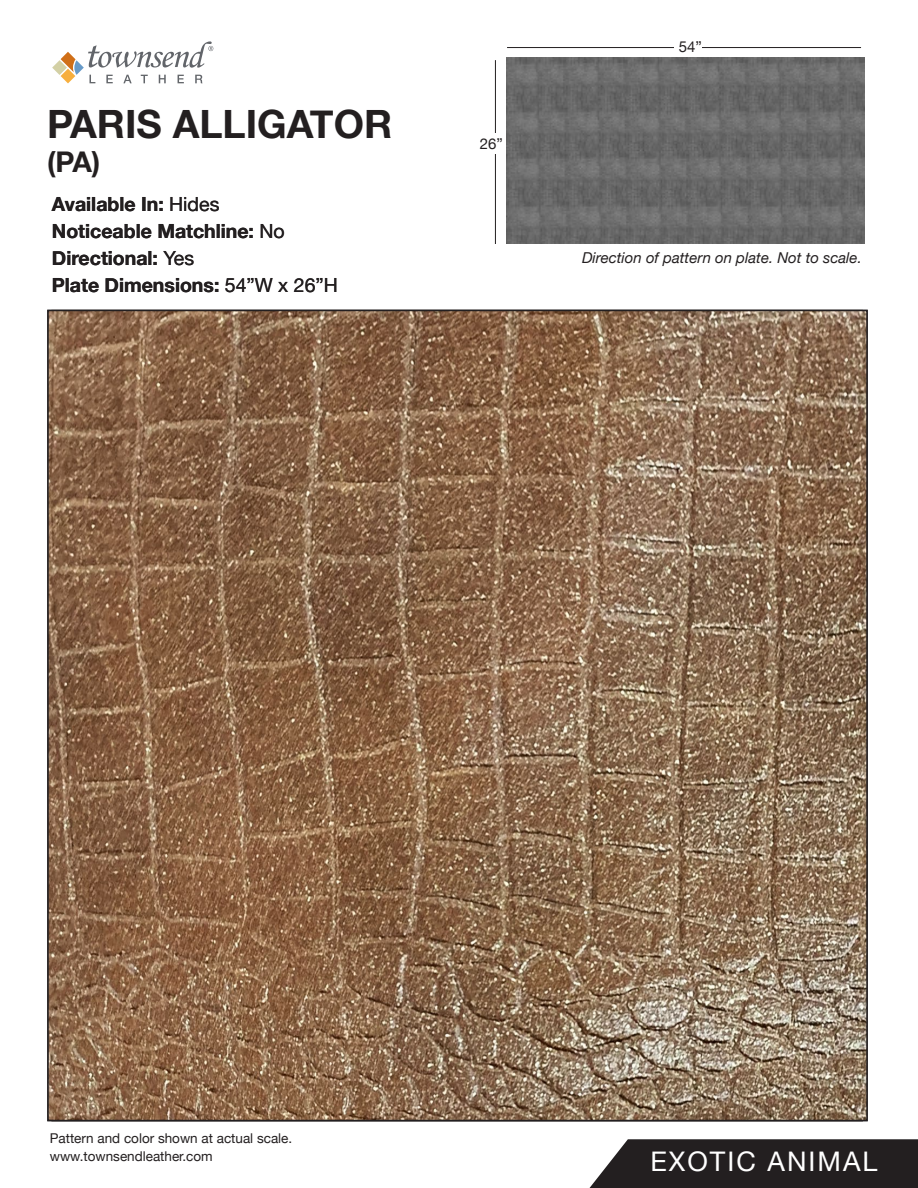
<style>
.page{position:relative;width:918px;height:1188px;background:#fff}
.page>*{position:absolute;margin:0;border:0;box-sizing:border-box;transform-origin:0 0}
.t1{font:700 39px "Helvetica Neue";color:#231f20}
.t2{font:700 28.5px "Helvetica Neue";color:#231f20}
.t3{font:27px "Helvetica Neue";letter-spacing:.075em;color:#fff}
.t4{font:700 19.5px/27px "Helvetica Neue";color:#231f20}
.t5{font:19.5px "Helvetica Neue";color:#231f20}
.t6{font:italic 15px "Helvetica Neue";color:#231f20}
.t7{font:15px "Helvetica Neue";color:#231f20}
.t8{font:13.5px/18px "Helvetica Neue";color:#231f20}
.s1{font-weight:400}
</style>
<div class="page">
<hr style="left:507px;top:47px;width:354px;height:1px;background:#231f20">
<div style="left:674px;top:39px;width:28px;height:14px;background:#fff"></div>
<hr style="left:495px;top:60px;width:1px;height:184px;background:#231f20">
<div style="left:491px;top:133px;width:19px;height:20px;background:#fff"></div>
<img style="left:506px;top:58px;width:359px;height:186px">
<svg style="left:52px;top:41px;width:161px;height:42px"></svg>
<svg style="left:590px;top:1139px;width:328px;height:49px;background:#312d2e"></svg>
<img style="left:50px;top:313px;width:815px;height:805px">
<h1 class="t1" style="left:47px;top:93px;width:347px">PARIS ALLIGATOR</h1>
<h2 class="t2" style="left:47px;top:140px;width:55px">(PA)</h2>
<p class="t4" style="left:52px;top:191px;width:287px">Available In: <span class="s1">Hides<br></span>Noticeable Matchline: <span class="s1">No<br></span>Directional: <span class="s1">Yes<br></span>Plate Dimensions: <span class="s1">54”W x 26”H</span></p>
<p class="t5" style="left:260px;top:217px;width:32px">Yes</p>
<p class="t7" style="left:480px;top:133px;width:25px">26”</p>
<p class="t7" style="left:679px;top:35px;width:25px">54”</p>
<p class="t6" style="left:582px;top:247px;width:281px">Direction of pattern on plate. Not to scale.</p>
<p class="t8" style="left:50px;top:1130px;width:244px">Pattern and color shown at actual scale. www.townsendleather.com</p>
<h3 class="t3" style="left:650px;top:1142px;width:229px">EXOTIC ANIMAL</h3>
</div>
